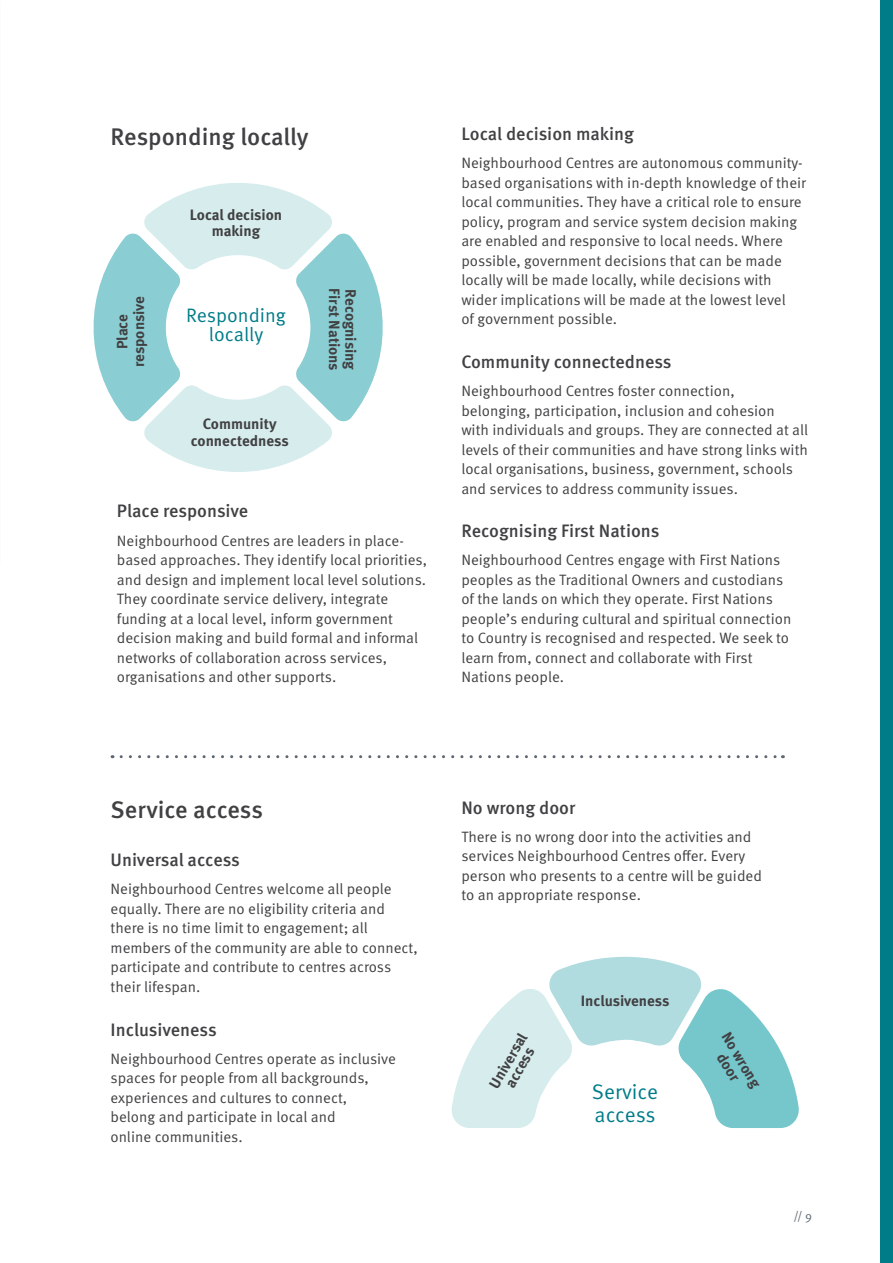
<style>
.page{position:relative;width:893px;height:1263px;background:#fff}
.page>*{position:absolute;margin:0;border:0;box-sizing:border-box;transform-origin:0 0}
.t1{font:500 24px "Meta Pro";color:#414042}
.t2{font:21px/22.5px "Meta Pro Norm";letter-spacing:-.005em;color:#007c89}
.t3{font:19.5px/19.5px "Meta Pro Norm";color:#007c89;text-align:center}
.t4{font:500 18px "Meta Pro";color:#414042}
.t5{font:15px/19.5px "Meta Pro Norm";color:#414042}
.t6{font:700 15px/16.5px "Meta Pro";color:#414042;text-align:center}
.t7{font:12px "Meta Pro Norm";color:#5d6771}
</style>
<div class="page">
<svg style="left:451px;top:957px;width:348px;height:171px"></svg>
<svg style="left:121px;top:755px;width:662px;height:3px"></svg>
<div style="left:880px;top:0;width:13px;height:1263px;background:#007c89"></div>
<svg style="left:93px;top:183px;width:290px;height:289px"></svg>
<h1 class="t1" style="left:111px;top:118px;width:200px">Responding locally</h1>
<p class="t6" style="left:113px;top:367px;width:72px;rotate:-90deg">Place responsive</p>
<p class="t6" style="left:190px;top:205px;width:94px">Local decision making</p>
<h3 class="t3" style="left:186px;top:304px;width:101px">Responding locally</h3>
<p class="t6" style="left:191px;top:415px;width:99px">Community connectedness</p>
<p class="t6" style="left:344px;top:288px;width:84px;rotate:90deg">First Nations</p>
<p class="t6" style="left:360px;top:289px;width:82px;rotate:90deg">Recognising</p>
<p class="t4" style="left:117px;top:497px;width:133px">Place responsive</p>
<p class="t5" style="left:117px;top:530px;width:312px">Neighbourhood Centres are leaders in place&shy;based approaches. They identify local priorities, and design and implement local level solutions.<br>They coordinate service delivery, integrate funding at a local level, inform government decision making and build formal and informal networks of collaboration across services, organisations and other supports.</p>
<p class="t4" style="left:461px;top:120px;width:174px">Local decision making</p>
<p class="t5" style="left:461px;top:152px;width:346px">Neighbourhood Centres are autonomous community&shy;based organisations with in-depth knowledge of their local communities. They have a critical role to ensure policy, program and service system decision making are enabled and responsive to local needs. Where possible, government decisions that can be made locally will be made locally, while decisions with wider implications will be made at the lowest level<br>of government possible.</p>
<p class="t4" style="left:461px;top:348px;width:212px">Community connectedness</p>
<p class="t5" style="left:461px;top:380px;width:348px">Neighbourhood Centres foster connection,<br>belonging, participation, inclusion and cohesion<br>with individuals and groups. They are connected at all levels of their communities and have strong links with local organisations, business, government, schools and services to address community issues.</p>
<p class="t4" style="left:461px;top:517px;width:200px">Recognising First Nations</p>
<p class="t5" style="left:461px;top:549px;width:331px">Neighbourhood Centres engage with First Nations peoples as the Traditional Owners and custodians of the lands on which they operate. First Nations people’s enduring cultural and spiritual connection to Country is recognised and respected. We seek to learn from, connect and collaborate with First Nations people.</p>
<h1 class="t1" style="left:111px;top:791px;width:154px">Service access</h1>
<p class="t4" style="left:111px;top:846px;width:131px">Universal access</p>
<p class="t5" style="left:111px;top:878px;width:309px">Neighbourhood Centres welcome all people equally. There are no eligibility criteria and there is no time limit to engagement; all members of the community are able to connect, participate and contribute to centres across their lifespan.</p>
<p class="t4" style="left:111px;top:1015px;width:108px">Inclusiveness</p>
<p class="t5" style="left:111px;top:1048px;width:287px">Neighbourhood Centres operate as inclusive spaces for people from all backgrounds, experiences and cultures to connect,<br>belong and participate in local and<br>online communities.</p>
<p class="t4" style="left:461px;top:794px;width:116px">No wrong door</p>
<p class="t5" style="left:461px;top:826px;width:302px">There is no wrong door into the activities and services Neighbourhood Centres offer. Every person who presents to a centre will be guided to an appropriate response.</p>
<p class="t6" style="left:486px;top:1083px;width:63px;line-height:13.5px;rotate:-60deg">Universal access</p>
<p class="t6" style="left:581px;top:992px;width:90px">Inclusiveness</p>
<h2 class="t2" style="left:592px;top:1079px;width:68px">Service access</h2>
<p class="t6" style="left:733px;top:1029px;width:63px;line-height:15px;rotate:59deg">No wrong door</p>
<p class="t7" style="left:793px;top:1207px;width:20px">// 9</p>
</div>
